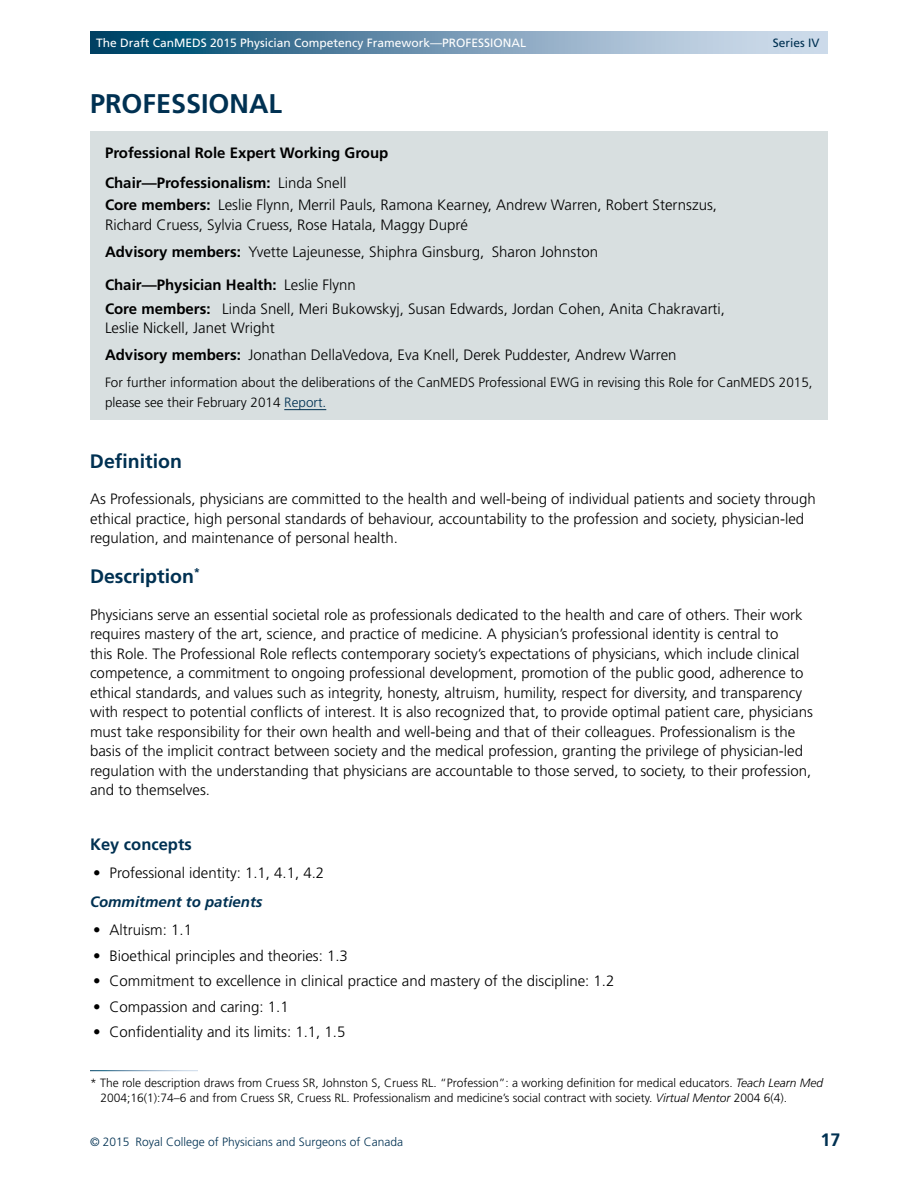
<style>
.page{position:relative;width:918px;height:1188px;background:#fff}
.page>*{position:absolute;margin:0;border:0;box-sizing:border-box;transform-origin:0 0}
.t1{font:700 27px "Frutiger LT Std";color:#003152}
.t2{font:700 19.5px "Frutiger LT Std";color:#003152}
.t3{font:700 18px "Frutiger LT Std";color:#003152}
.t4{font:700 16.5px "Frutiger LT Std";color:#003152}
.t5{font:300 15px/19.5px "Frutiger LT Std";color:#000}
.t6{font:700 15px/30px "Frutiger LT Std";color:#000}
.t7{font:italic 700 15px "Frutiger LT Std";color:#003152}
.t8{font:300 13.5px/19.5px "Frutiger LT Std";color:#000}
.t9{font:300 12px/14.4px "Frutiger LT Std";color:#000}
.t10{font:12px "Frutiger LT Std";color:#fff}
.t11{font:300 12px "Frutiger LT Std";color:#003152}
.t12{font:12px "Frutiger LT Std";color:#003152}
.s1{font-weight:300}
.s2{font-weight:700}
.s3{color:#003152}
.s4{font-style:italic}
</style>
<div class="page">
<svg style="left:90px;top:32px;width:738px;height:22px;background:#6f96b1"></svg>
<div style="left:90px;top:131px;width:738px;height:288px;background:#d8dfe0"></div>
<hr style="left:284px;top:409px;width:42px;height:1px;background:#003152">
<p class="t10" style="left:96px;top:36px;width:432px">The Draft CanMEDS 2015 Physician Competency Framework—PROFESSIONAL</p>
<p class="t12" style="left:773px;top:36px;width:48px">Series IV</p>
<h1 class="t1" style="left:90px;top:87px;width:194px">PROFESSIONAL</h1>
<p class="t6" style="left:105px;top:138px;width:285px">Professional Role Expert Working Group<br>Chair—Professionalism: <span class="s1">Linda Snell</span></p>
<p class="t5" style="left:105px;top:195px;width:614px"><span class="s2">Core members:</span> Leslie Flynn, Merril Pauls, Ramona Kearney, Andrew Warren, Robert Sternszus,<br>Richard Cruess, Sylvia Cruess, Rose Hatala, Maggy Dupré</p>
<p class="t5" style="left:105px;top:242px;width:495px"><span class="s2">Advisory members:</span> Yvette Lajeunesse, Shiphra Ginsburg, Sharon Johnston</p>
<p class="t5" style="left:105px;top:273px;width:622px;line-height:24px"><span class="s2">Chair—Physician Health:</span> Leslie Flynn<br><span class="s2">Core members:</span> Linda Snell, Meri Bukowskyj, Susan Edwards, Jordan Cohen, Anita Chakravarti,</p>
<p class="t5" style="left:105px;top:315px;width:573px;line-height:27px">Leslie Nickell, Janet Wright<br><span class="s2">Advisory members:</span> Jonathan DellaVedova, Eva Knell, Derek Puddester, Andrew Warren</p>
<p class="t8" style="left:105px;top:373px;width:709px">For further information about the deliberations of the CanMEDS Professional EWG in revising this Role for CanMEDS 2015, please see their February 2014 <span class="s3">Report.</span></p>
<h2 class="t2" style="left:90px;top:450px;width:94px">Definition</h2>
<p class="t5" style="left:90px;top:489px;width:727px">As Professionals, physicians are committed to the health and well-being of individual patients and society through ethical practice, high personal standards of behaviour, accountability to the profession and society, physician-led regulation, and maintenance of personal health.</p>
<h2 class="t2" style="left:90px;top:565px;width:112px">Description<sup>*</sup></h2>
<p class="t5" style="left:90px;top:605px;width:724px">Physicians serve an essential societal role as professionals dedicated to the health and care of others. Their work requires mastery of the art, science, and practice of medicine. A physician’s professional identity is central to<br>this Role. The Professional Role reflects contemporary society’s expectations of physicians, which include clinical competence, a commitment to ongoing professional development, promotion of the public good, adherence to ethical standards, and values such as integrity, honesty, altruism, humility, respect for diversity, and transparency with respect to potential conflicts of interest. It is also recognized that, to provide optimal patient care, physicians must take responsibility for their own health and well-being and that of their colleagues. Professionalism is the basis of the implicit contract between society and the medical profession, granting the privilege of physician-led regulation with the understanding that physicians are accountable to those served, to society, to their profession, and to themselves.</p>
<p class="t4" style="left:90px;top:834px;width:103px">Key concepts</p>
<p class="t5" style="left:93px;top:864px;width:233px">• Professional identity: 1.1, 4.1, 4.2</p>
<p class="t7" style="left:90px;top:893px;width:174px">Commitment to patients</p>
<p class="t5" style="left:93px;top:921px;width:101px">• Altruism: 1.1</p>
<p class="t5" style="left:93px;top:946px;width:256px">• Bioethical principles and theories: 1.3</p>
<p class="t5" style="left:93px;top:972px;width:523px">• Commitment to excellence in clinical practice and mastery of the discipline: 1.2</p>
<p class="t5" style="left:93px;top:997px;width:197px">• Compassion and caring: 1.1</p>
<p class="t5" style="left:93px;top:1023px;width:254px">• Confidentiality and its limits: 1.1, 1.5</p>
<p class="t9" style="left:100px;top:1076px;width:724px;text-indent:-10px">* The role description draws from Cruess SR, Johnston S, Cruess RL. “Profession”: a working definition for medical educators. <span class="s4">Teach Learn Med<br></span>2004;16(1):74–6 and from Cruess SR, Cruess RL. Professionalism and medicine’s social contract with society. <span class="s4">Virtual Mentor</span> 2004 6(4).</p>
<p class="t11" style="left:90px;top:1135px;width:315px">© 2015 Royal College of Physicians and Surgeons of Canada</p>
<p class="t3" style="left:821px;top:1129px;width:22px">17</p>
</div>
